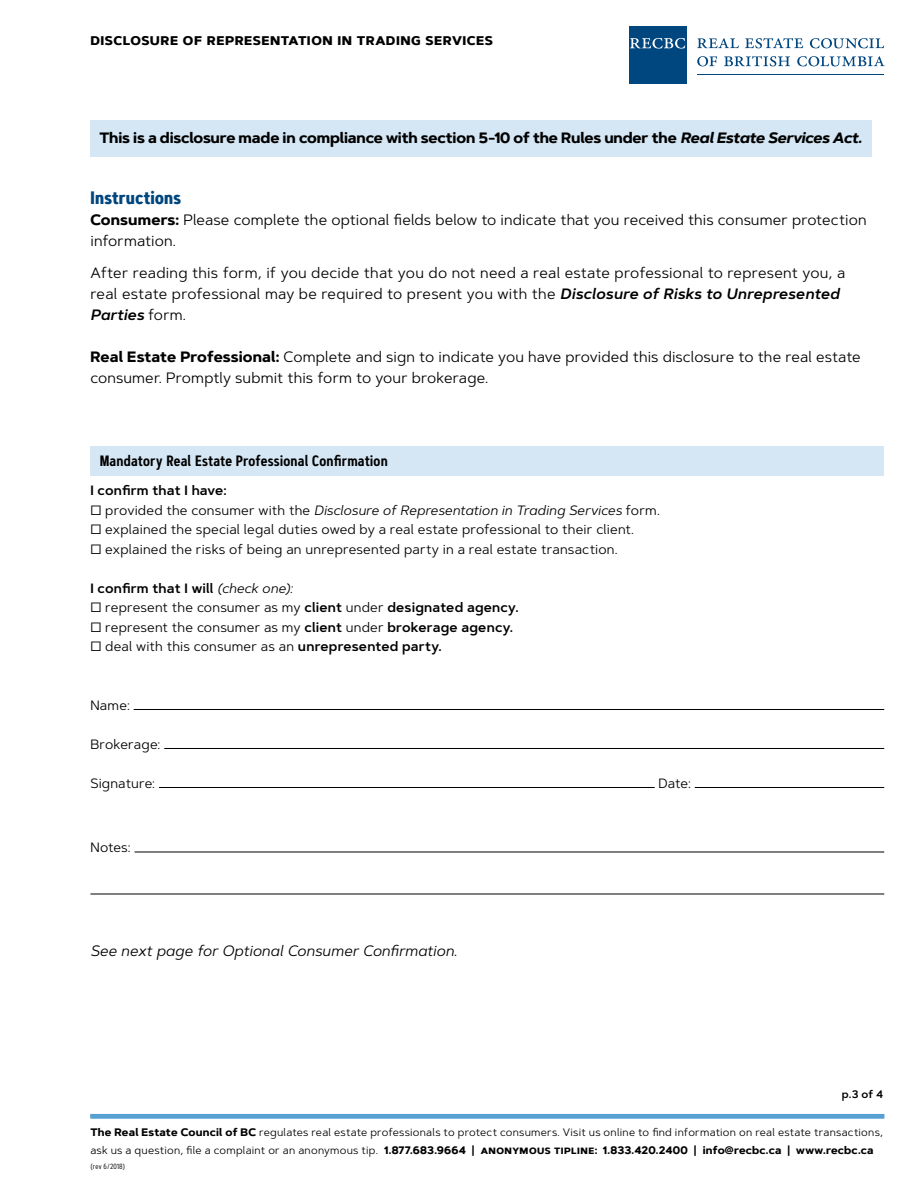
<style>
.page{position:relative;width:918px;height:1188px;background:#fff}
.page>*{position:absolute;margin:0;border:0;box-sizing:border-box;transform-origin:0 0}
.t1{font:700 18px "Artegra Sans Condensed";letter-spacing:.015em;color:#00467f}
.t2{font:15px/21px "Artegra Sans";letter-spacing:.01em;color:#000}
.t3{font:700 15px "Artegra Sans";letter-spacing:-.01em;color:#000}
.t4{font:600 15px "Artegra Sans Condensed";letter-spacing:.01em;color:#000}
.t5{font:italic 15px "Artegra Sans";letter-spacing:.005em;color:#000}
.t6{font:700 15px "Artegra Sans SC";letter-spacing:.035em;color:#000}
.t7{font:13.5px "Artegra Sans";letter-spacing:.01em;color:#000}
.t8{font:italic 13.5px "Artegra Sans";letter-spacing:.005em;color:#000}
.t9{font:600 13.5px "Artegra Sans";letter-spacing:.01em;color:#000}
.t10{font:10.8px/18px "Artegra Sans";letter-spacing:.02em;color:#000}
.t11{font:600 10.8px "Artegra Sans";color:#000}
.t12{font:7.5px "Artegra Sans Condensed";letter-spacing:.035em;color:#000}
.s1{font-style:italic}
.s2{font-weight:700}
.s3{font-weight:600;font-style:italic}
.s4{font-style:normal}
.s5{font-weight:400;font-style:italic}
.s6{font-weight:600}
.s7{font-family:"Artegra Sans SC";font-weight:700}
</style>
<div class="page">
<div style="left:90px;top:120px;width:782px;height:36px;background:#d5e7f4"></div>
<div style="left:90px;top:447px;width:794px;height:29px;background:#d5e7f4"></div>
<hr style="left:134px;top:709px;width:750px;height:1px;background:#000">
<hr style="left:164px;top:748px;width:720px;height:1px;background:#000">
<hr style="left:159px;top:787px;width:496px;height:1px;background:#000">
<hr style="left:695px;top:787px;width:189px;height:1px;background:#000">
<hr style="left:135px;top:852px;width:749px;height:1px;background:#000">
<hr style="left:90px;top:894px;width:794px;height:1px;background:#000">
<hr style="left:90px;top:1114px;width:794px;height:4px;background:#56a0d3">
<div style="left:629px;top:26px;width:58px;height:58px;background:#00467f"></div>
<svg style="left:630px;top:38px;width:55px;height:11px"></svg>
<hr style="left:697px;top:74px;width:187px;height:1px;background:#00467f">
<svg style="left:697px;top:38px;width:42px;height:10px"></svg>
<svg style="left:745px;top:38px;width:58px;height:10px"></svg>
<svg style="left:810px;top:38px;width:74px;height:10px"></svg>
<svg style="left:697px;top:56px;width:20px;height:10px"></svg>
<svg style="left:724px;top:56px;width:66px;height:10px"></svg>
<svg style="left:797px;top:56px;width:88px;height:10px"></svg>
<p class="t6" style="left:90px;top:29px;width:404px">DISCLOSURE OF REPRESENTATION IN TRADING SERVICES</p>
<p class="t3" style="left:99px;top:127px;width:764px">This is a disclosure made in compliance with section 5-10 of the Rules under the <span class="s1">Real Estate Services Act.</span></p>
<p class="t1" style="left:90px;top:185px;width:92px">Instructions</p>
<p class="t2" style="left:90px;top:209px;width:778px"><span class="s2">Consumers:</span> Please complete the optional fields below to indicate that you received this consumer protection information.</p>
<p class="t2" style="left:90px;top:262px;width:756px">After reading this form, if you decide that you do not need a real estate professional to represent you, a real estate professional may be required to present you with the <span class="s3">Disclosure of Risks to Unrepresented<br>Parties</span> form.</p>
<p class="t2" style="left:90px;top:346px;width:772px"><span class="s2">Real Estate Professional:</span> Complete and sign to indicate you have provided this disclosure to the real estate consumer. Promptly submit this form to your brokerage.</p>
<p class="t4" style="left:100px;top:450px;width:290px">Mandatory Real Estate Professional Confirmation</p>
<p class="t9" style="left:90px;top:481px;width:138px">I confirm that I have:</p>
<p class="t8" style="left:90px;top:501px;width:571px"><span class="s4">□ provided the consumer with the</span> Disclosure of Representation in Trading Services <span class="s4">form.</span></p>
<p class="t7" style="left:90px;top:520px;width:545px">□ explained the special legal duties owed by a real estate professional to their client.</p>
<p class="t7" style="left:90px;top:540px;width:529px">□ explained the risks of being an unrepresented party in a real estate transaction.</p>
<p class="t9" style="left:90px;top:578px;width:204px">I confirm that I will <span class="s5">(check one):</span></p>
<p class="t7" style="left:90px;top:598px;width:430px">□ represent the consumer as my <span class="s6">client</span> under <span class="s6">designated agency.</span></p>
<p class="t7" style="left:90px;top:618px;width:424px">□ represent the consumer as my <span class="s6">client</span> under <span class="s6">brokerage agency.</span></p>
<p class="t7" style="left:90px;top:637px;width:353px">□ deal with this consumer as an <span class="s6">unrepresented party.</span></p>
<p class="t7" style="left:90px;top:696px;width:41px">Name:</p>
<p class="t7" style="left:90px;top:735px;width:72px">Brokerage:</p>
<p class="t7" style="left:90px;top:774px;width:66px">Signature:</p>
<p class="t7" style="left:659px;top:774px;width:34px">Date:</p>
<p class="t7" style="left:90px;top:838px;width:42px">Notes:</p>
<p class="t5" style="left:90px;top:940px;width:368px">See next page for Optional Consumer Confirmation.</p>
<p class="t11" style="left:842px;top:1086px;width:43px">p.3 of 4</p>
<p class="t10" style="left:90px;top:1123px;width:794px"><span class="s2">The Real Estate Council of BC</span> regulates real estate professionals to protect consumers. Visit us online to find information on real estate transactions, ask us a question, file a complaint or an anonymous tip. <span class="s2">1.877.683.9664</span> <span class="s6">|</span> <span class="s7">ANONYMOUS TIPLINE:</span> <span class="s2">1.833.420.2400</span> <span class="s6">|</span> <span class="s2">info@recbc.ca</span> <span class="s6">|</span> <span class="s2">www.recbc.ca</span></p>
<p class="t12" style="left:90px;top:1161px;width:36px">(rev 6/2018)</p>
</div>
